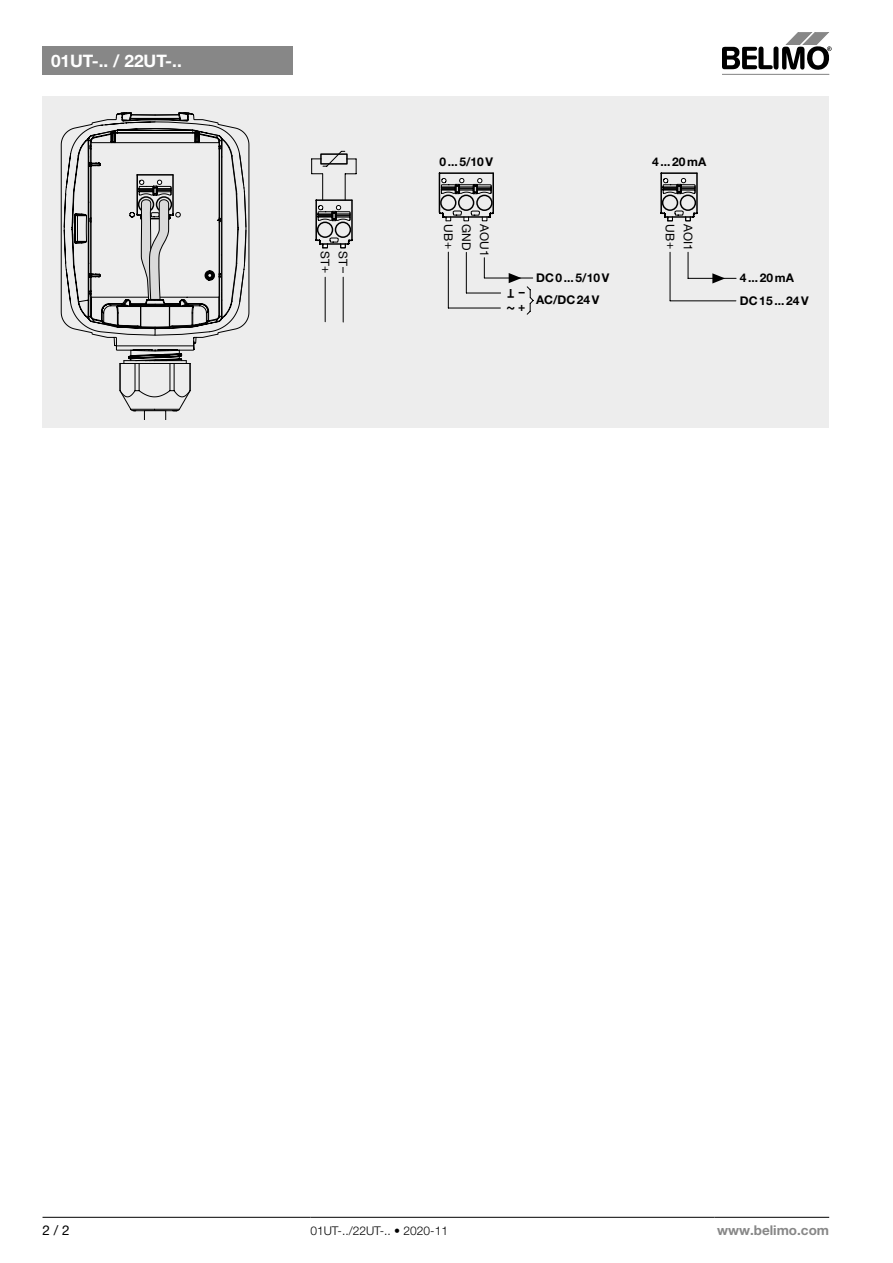
<style>
.page{position:relative;width:893px;height:1263px;background:#fff}
.page>*{position:absolute;margin:0;border:0;box-sizing:border-box;transform-origin:0 0}
.t1{font:700 18px "Nimbus Sans BEL";color:#000;scale:.9 1}
.t2{font:700 17.25px "Helvetica Neue LTW1 G";color:#fff}
.t3{font:700 13.5px "Helvetica Neue LTW1 G";color:#878787}
.t4{font:13.5px "Helvetica Neue LTW1 G";color:#000}
.t5{font:700 12px/22.5px "Helvetica Neue LTW1 G";color:#000}
.t6{font:300 12px "Helvetica Neue LTW1 G";color:#000}
.t7{font:12px/16.8px "Helvetica Neue LTW1 G";color:#000;text-align:right}
.t8{font:700 12px "Nimbus Sans BEL";color:#000;scale:.9 1}
</style>
<div class="page">
<div style="left:43px;top:47px;width:250px;height:28px;background:#878787"></div>
<hr style="left:723px;top:74px;width:106px;height:1px;background:#878787">
<svg style="left:723px;top:33px;width:109px;height:37px"></svg>
<hr style="left:43px;top:1217px;width:267px;height:1px;background:#000">
<hr style="left:310px;top:1217px;width:404px;height:1px;background:#000">
<hr style="left:714px;top:1217px;width:115px;height:1px;background:#000">
<div style="left:43px;top:96px;width:786px;height:331px;background:#ededed"></div>
<hr style="left:325px;top:277px;width:1px;height:45px;background:#000">
<hr style="left:343px;top:277px;width:1px;height:45px;background:#000">
<svg style="left:311px;top:151px;width:46px;height:97px"></svg>
<svg style="left:660px;top:172px;width:38px;height:49px"></svg>
<hr style="left:670px;top:252px;width:1px;height:49px;background:#000">
<svg style="left:688px;top:252px;width:1px;height:26px"></svg>
<hr style="left:688px;top:278px;width:48px;height:1px;background:#000">
<hr style="left:670px;top:300px;width:66px;height:1px;background:#000">
<svg style="left:712px;top:273px;width:13px;height:10px"></svg>
<hr style="left:439px;top:172px;width:54px;height:2px;background:#000">
<hr style="left:439px;top:173px;width:1px;height:39px;background:#000">
<svg style="left:439px;top:178px;width:55px;height:43px"></svg>
<hr style="left:492px;top:173px;width:2px;height:40px;background:#000">
<hr style="left:448px;top:252px;width:1px;height:56px;background:#000">
<hr style="left:466px;top:252px;width:1px;height:41px;background:#000">
<svg style="left:484px;top:258px;width:1px;height:20px"></svg>
<hr style="left:484px;top:278px;width:49px;height:1px;background:#000">
<hr style="left:466px;top:293px;width:35px;height:1px;background:#000">
<hr style="left:448px;top:308px;width:52px;height:1px;background:#000">
<svg style="left:509px;top:273px;width:25px;height:42px"></svg>
<svg style="left:61px;top:112px;width:188px;height:307px"></svg>
<h2 class="t2" style="left:51px;top:50px;width:132px">01UT-.. / 22UT-..</h2>
<p class="t7" style="left:334px;top:251px;width:16px;rotate:90deg">ST</p>
<p class="t7" style="left:352px;top:251px;width:24px;rotate:90deg">ST– +</p>
<p class="t5" style="left:439px;top:150px;width:55px">0... 5/10V</p>
<p class="t5" style="left:652px;top:150px;width:56px">4... 20mA</p>
<p class="t7" style="left:457px;top:224px;width:26px;rotate:90deg">UB+</p>
<p class="t7" style="left:475px;top:224px;width:28px;rotate:90deg">GND</p>
<p class="t7" style="left:493px;top:224px;width:34px;rotate:90deg">AOU1</p>
<p class="t7" style="left:679px;top:224px;width:18px;rotate:90deg">UB</p>
<p class="t7" style="left:697px;top:224px;width:28px;rotate:90deg">AOI1</p>
<p class="t7" style="left:680px;top:242px;width:9px;rotate:90deg">+</p>
<p class="t8" style="left:514px;top:300px;width:9px;rotate:-180deg">T</p>
<h1 class="t1" style="left:516px;top:321px;width:12px;rotate:-180deg">~</h1>
<p class="t5" style="left:518px;top:296px;width:9px">+</p>
<p class="t5" style="left:519px;top:281px;width:7px">–</p>
<p class="t5" style="left:536px;top:266px;width:75px">DC0...5/10V<br>AC/DC24V</p>
<p class="t5" style="left:740px;top:267px;width:70px">4 ... 20mA<br>DC15 ...24V</p>
<p class="t4" style="left:43px;top:1222px;width:29px">2 / 2</p>
<p class="t6" style="left:310px;top:1224px;width:139px">01UT-../22UT-.. • 2020-11</p>
<p class="t3" style="left:717px;top:1222px;width:114px">www.belimo.com</p>
</div>
